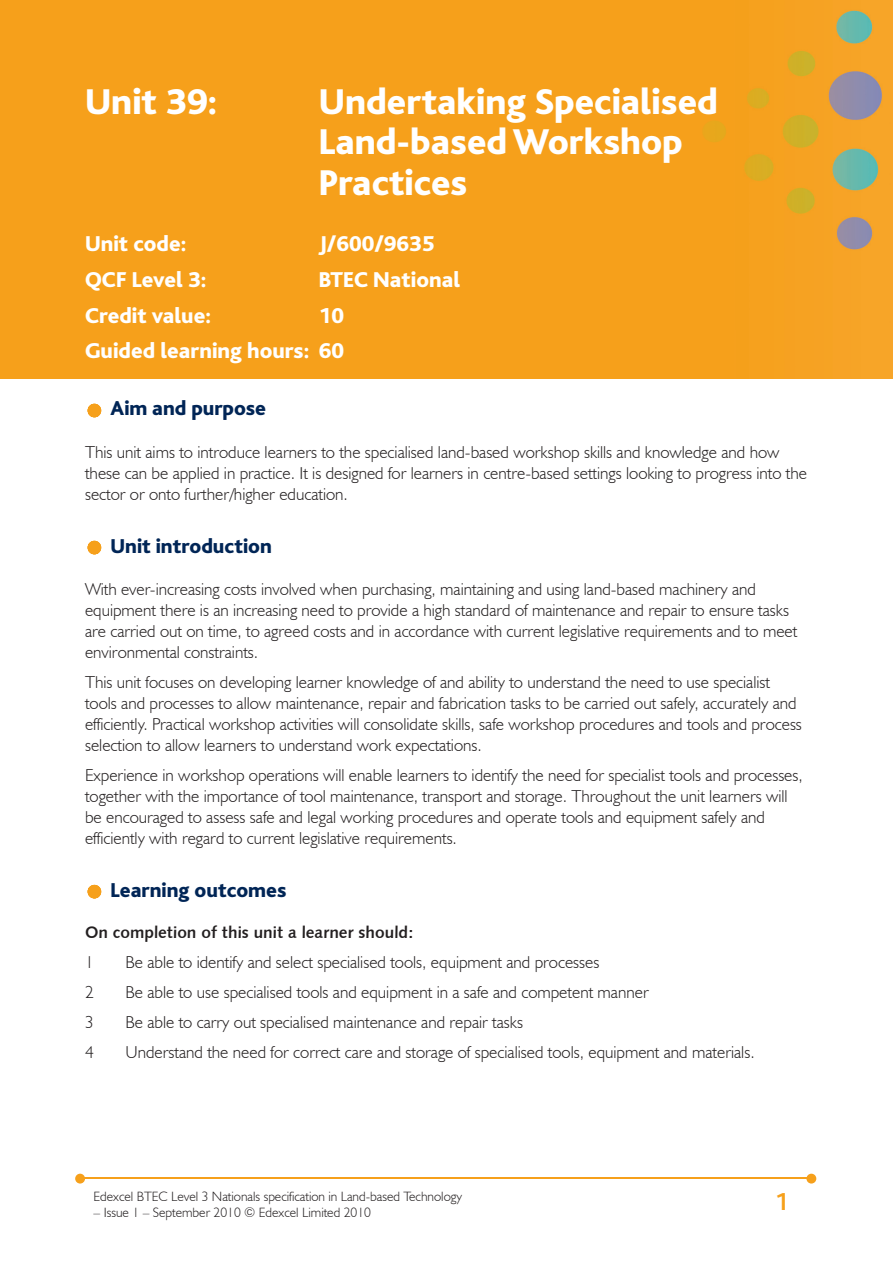
<style>
.page{position:relative;width:893px;height:1263px;background:#fff}
.page>*{position:absolute;margin:0;border:0;box-sizing:border-box;transform-origin:0 0}
.t1{font:800 37.5px/40.5px "Bliss";color:#fff}
.t2{font:700 25.5px "Bliss";color:#f6a01b}
.t3{font:800 22.5px/35.7px "Bliss";color:#fff;text-align:right}
.t4{font:800 21px "Bliss";color:#002556}
.t5{font:300 17.25px/21px "Humanist 521 BT";color:#231f20}
.t6{font:16.5px "Humanist 531 BT Bold A";color:#231f20}
.t7{font:300 13.5px "Humanist 521 BT";color:#231f20}
</style>
<div class="page">
<img style="left:0;top:0;width:893px;height:378px">
<hr style="left:83px;top:1178px;width:727px;height:1px;background:#f6a01b">
<svg style="left:806px;top:1174px;width:10px;height:9px"></svg>
<svg style="left:75px;top:1174px;width:10px;height:9px"></svg>
<svg style="left:88px;top:404px;width:13px;height:13px"></svg>
<svg style="left:88px;top:541px;width:13px;height:13px"></svg>
<svg style="left:88px;top:885px;width:13px;height:13px"></svg>
<h1 class="t1" style="left:85px;top:82px;width:134px">Unit 39:</h1>
<h1 class="t1" style="left:319px;top:82px;width:400px">Undertaking Specialised<br>Land-based Workshop<br>Practices</h1>
<h3 class="t3" style="left:85px;top:227px;width:103px">Unit code:</h3>
<h3 class="t3" style="left:319px;top:227px;width:117px">J/600/9635</h3>
<h3 class="t3" style="left:85px;top:262px;width:123px">QCF Level 3:</h3>
<h3 class="t3" style="left:319px;top:262px;width:143px">BTEC National</h3>
<h3 class="t3" style="left:85px;top:298px;width:128px">Credit value:</h3>
<h3 class="t3" style="left:85px;top:298px;width:261px">10<br>Guided learning hours: 60</h3>
<p class="t4" style="left:111px;top:398px;width:157px">Aim and purpose</p>
<p class="t5" style="left:85px;top:441px;width:723px">This unit aims to introduce learners to the specialised land-based workshop skills and knowledge and how these can be applied in practice. It is designed for learners in centre-based settings looking to progress into the sector or onto further/higher education.</p>
<p class="t4" style="left:111px;top:535px;width:163px">Unit introduction</p>
<p class="t5" style="left:85px;top:578px;width:714px">With ever-increasing costs involved when purchasing, maintaining and using land-based machinery and equipment there is an increasing need to provide a high standard of maintenance and repair to ensure tasks are carried out on time, to agreed costs and in accordance with current legislative requirements and to meet environmental constraints.</p>
<p class="t5" style="left:85px;top:671px;width:718px">This unit focuses on developing learner knowledge of and ability to understand the need to use specialist tools and processes to allow maintenance, repair and fabrication tasks to be carried out safely, accurately and efficiently. Practical workshop activities will consolidate skills, safe workshop procedures and tools and process selection to allow learners to understand work expectations.</p>
<p class="t5" style="left:85px;top:764px;width:719px">Experience in workshop operations will enable learners to identify the need for specialist tools and processes, together with the importance of tool maintenance, transport and storage. Throughout the unit learners will be encouraged to assess safe and legal working procedures and operate tools and equipment safely and efficiently with regard to current legislative requirements.</p>
<p class="t4" style="left:111px;top:879px;width:177px">Learning outcomes</p>
<p class="t6" style="left:85px;top:922px;width:330px">On completion of this unit a learner should:</p>
<p class="t5" style="left:85px;top:951px;width:10px">1</p>
<p class="t5" style="left:125px;top:951px;width:475px">Be able to identify and select specialised tools, equipment and processes</p>
<p class="t5" style="left:85px;top:981px;width:10px">2</p>
<p class="t5" style="left:125px;top:981px;width:525px">Be able to use specialised tools and equipment in a safe and competent manner</p>
<p class="t5" style="left:85px;top:1011px;width:10px">3</p>
<p class="t5" style="left:125px;top:1011px;width:399px">Be able to carry out specialised maintenance and repair tasks</p>
<p class="t5" style="left:85px;top:1041px;width:10px">4</p>
<p class="t5" style="left:125px;top:1041px;width:631px">Understand the need for correct care and storage of specialised tools, equipment and materials.</p>
<p class="t7" style="left:94px;top:1188px;width:370px">Edexcel BTEC Level 3 Nationals specification in Land-based Technology</p>
<p class="t7" style="left:94px;top:1204px;width:279px">– Issue 1 – September 2010 © Edexcel Limited 2010</p>
<h2 class="t2" style="left:775px;top:1189px;width:15px">1</h2>
</div>
